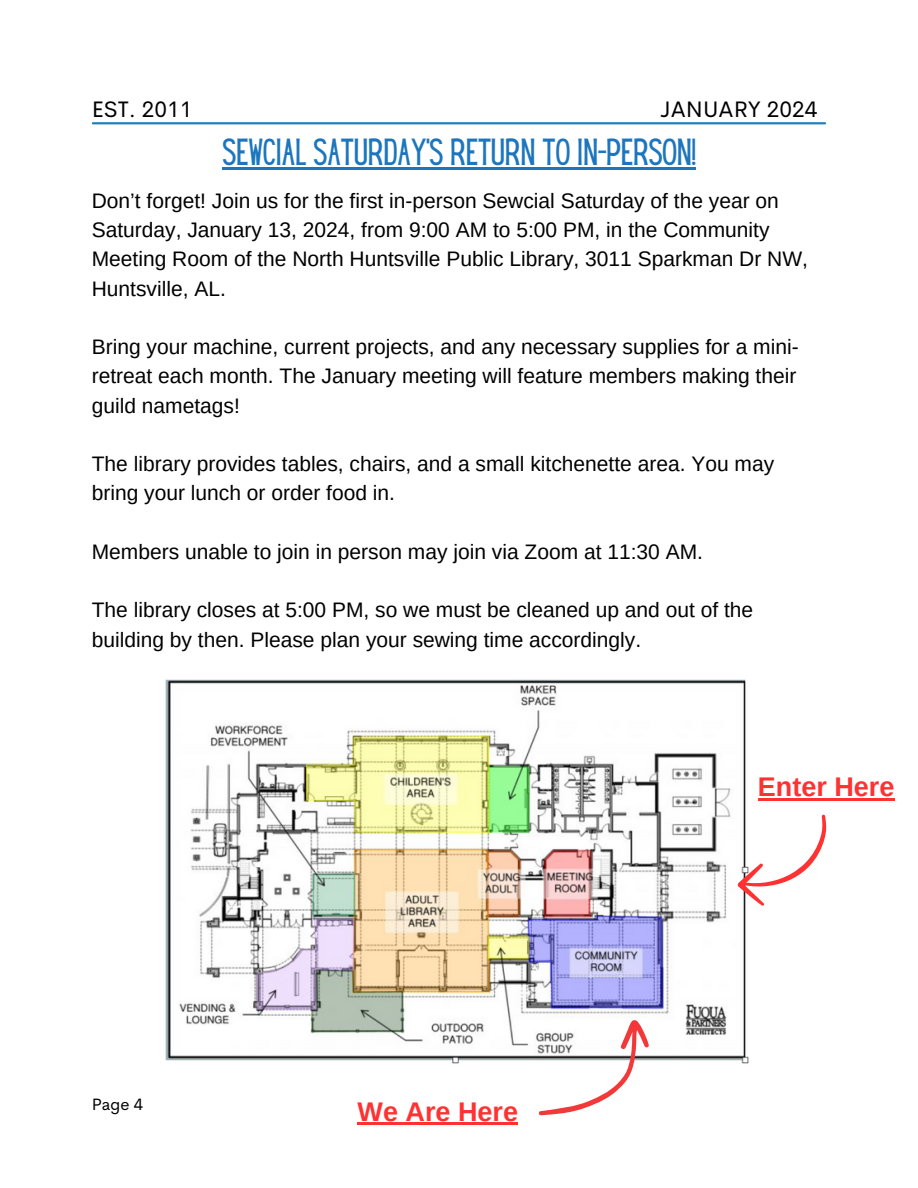
<style>
.page{position:relative;width:918px;height:1188px;background:#fff}
.page>*{position:absolute;margin:0;border:0;box-sizing:border-box;transform-origin:0 0}
.t1{font:33px "Hey Gotcha";color:#1d76bd}
.t2{font:700 27px "Arimo";color:#ff3131}
.t3{font:22.5px "Cerebri Sans";color:#000}
.t4{font:21px/29.2px "Arimo";color:#000}
.t5{font:16.5px "Cerebri Sans";color:#000}
</style>
<div class="page">
<hr style="left:93px;top:122px;width:732px;height:2px;background:#1f82bf">
<img style="left:165px;top:679px;width:608px;height:385px">
<svg style="left:539px;top:1017px;width:110px;height:98px"></svg>
<svg style="left:738px;top:815px;width:88px;height:91px"></svg>
<hr style="left:222px;top:167px;width:474px;height:2px;background:#1d76bd">
<hr style="left:358px;top:1123px;width:160px;height:2px;background:#ff3131">
<hr style="left:758px;top:799px;width:136px;height:2px;background:#ff3131">
<p class="t3" style="left:92px;top:94px;width:102px">EST. 2011</p>
<p class="t3" style="left:660px;top:94px;width:159px">JANUARY 2024</p>
<p class="t1" style="left:222px;top:138px;width:475px">SEWCIAL SATURDAY’S RETURN TO IN-PERSON!</p>
<p class="t4" style="left:92px;top:186px;width:718px">Don’t forget! Join us for the first in-person Sewcial Saturday of the year on Saturday, January 13, 2024, from 9:00 AM to 5:00 PM, in the Community Meeting Room of the North Huntsville Public Library, 3011 Sparkman Dr NW, Huntsville, AL.</p>
<p class="t4" style="left:92px;top:332px;width:708px;text-align:justify">Bring your machine, current projects, and any necessary supplies for a mini&shy;retreat each month. The January meeting will feature members making their guild nametags!</p>
<p class="t4" style="left:92px;top:449px;width:684px">The library provides tables, chairs, and a small kitchenette area. You may bring your lunch or order food in.</p>
<p class="t4" style="left:92px;top:537px;width:613px">Members unable to join in person may join via Zoom at 11:30 AM.</p>
<p class="t4" style="left:92px;top:595px;width:663px">The library closes at 5:00 PM, so we must be cleaned up and out of the building by then. Please plan your sewing time accordingly.</p>
<p class="t5" style="left:92px;top:1094px;width:53px">Page 4</p>
<p class="t2" style="left:358px;top:1096px;width:162px">We Are Here</p>
<p class="t2" style="left:758px;top:772px;width:138px">Enter Here</p>
</div>
